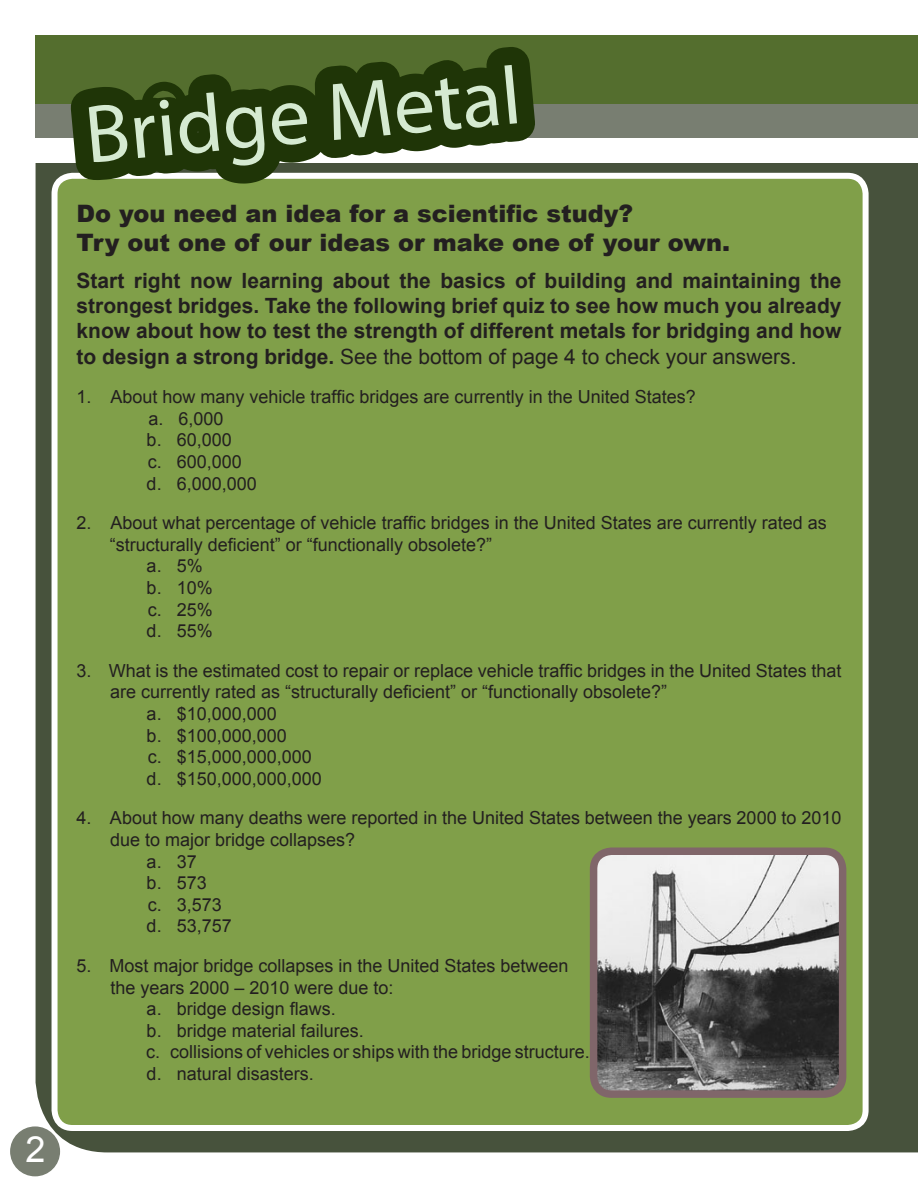
<style>
.page{position:relative;width:918px;height:1188px;background:#fff}
.page>*{position:absolute;margin:0;border:0;box-sizing:border-box;transform-origin:0 0}
.t1{font:82.5px "Myriad Pro";color:#d5ead1}
.t2{font:36px "Arial";color:#fff}
.t3{font:900 24px "Arial";color:#231f20}
.t4{font:700 21px/25.2px "Arial";color:#231f20;text-align:justify}
.t5{font:18px "Arial";color:#231f20}
.s1{font-weight:400}
</style>
<div class="page">
<div style="left:36px;top:163px;width:882px;height:989px;background:#47523c"></div>
<div style="left:35px;top:35px;width:883px;height:77px;background:#546e2e"></div>
<div style="left:55px;top:176px;width:811px;height:952px;background:#809f49;border-radius:18px"></div>
<div style="left:52px;top:173px;width:817px;height:958px;border:6px solid #fff;border-radius:18px"></div>
<img style="left:599px;top:857px;width:238px;height:232px">
<div style="left:590px;top:848px;width:256px;height:250px;border:8px solid #80666a;border-radius:18px"></div>
<div style="left:35px;top:105px;width:883px;height:33px;background:#787e71"></div>
<div style="left:11px;top:1127px;width:48px;height:49px;background:#787e71;border-radius:50%"></div>
<div style="left:10px;top:1126px;width:50px;height:50px;border:2px solid #787e71;border-radius:50%"></div>
<svg style="left:50px;top:47px;width:506px;height:154px"></svg>
<p class="t2" style="left:26px;top:1126px;width:22px">2</p>
<p class="t1" style="left:81px;top:84px;width:439px;rotate:-5deg">Bridge Metal</p>
<p class="t3" style="left:76px;top:196px;width:558px">Do you need an idea for a scientific study?</p>
<p class="t3" style="left:76px;top:225px;width:655px">Try out one of our ideas or make one of your own.</p>
<p class="t4" style="left:76px;top:269px;width:767px">Start right now learning about the basics of building and maintaining the strongest bridges. Take the following brief quiz to see how much you already know about how to test the strength of different metals for bridging and how to design a strong bridge. <span class="s1">See the bottom of page 4 to check your answers.</span></p>
<p class="t5" style="left:76px;top:385px;width:621px">1. About how many vehicle traffic bridges are currently in the United States?</p>
<p class="t5" style="left:148px;top:407px;width:77px">a. 6,000</p>
<p class="t5" style="left:147px;top:428px;width:87px">b. 60,000</p>
<p class="t5" style="left:148px;top:450px;width:96px">c. 600,000</p>
<p class="t5" style="left:147px;top:472px;width:112px">d. 6,000,000</p>
<p class="t5" style="left:76px;top:511px;width:752px">2. About what percentage of vehicle traffic bridges in the United States are currently rated as</p>
<p class="t5" style="left:110px;top:533px;width:384px">“structurally deficient” or “functionally obsolete?”</p>
<p class="t5" style="left:147px;top:554px;width:58px">a. 5%</p>
<p class="t5" style="left:147px;top:576px;width:68px">b. 10%</p>
<p class="t5" style="left:148px;top:598px;width:67px">c. 25%</p>
<p class="t5" style="left:147px;top:619px;width:68px">d. 55%</p>
<p class="t5" style="left:76px;top:659px;width:766px">3. What is the estimated cost to repair or replace vehicle traffic bridges in the United States that</p>
<p class="t5" style="left:110px;top:680px;width:559px">are currently rated as “structurally deficient” or “functionally obsolete?”</p>
<p class="t5" style="left:147px;top:702px;width:132px">a. $10,000,000</p>
<p class="t5" style="left:147px;top:724px;width:142px">b. $100,000,000</p>
<p class="t5" style="left:148px;top:745px;width:166px">c. $15,000,000,000</p>
<p class="t5" style="left:147px;top:767px;width:177px">d. $150,000,000,000</p>
<p class="t5" style="left:76px;top:806px;width:766px">4. About how many deaths were reported in the United States between the years 2000 to 2010</p>
<p class="t5" style="left:110px;top:828px;width:247px">due to major bridge collapses?</p>
<p class="t5" style="left:147px;top:850px;width:52px">a. 37</p>
<p class="t5" style="left:147px;top:871px;width:62px">b. 573</p>
<p class="t5" style="left:148px;top:893px;width:76px">c. 3,573</p>
<p class="t5" style="left:147px;top:914px;width:87px">d. 53,757</p>
<p class="t5" style="left:76px;top:954px;width:494px">5. Most major bridge collapses in the United States between</p>
<p class="t5" style="left:110px;top:976px;width:285px">the years 2000 – 2010 were due to:</p>
<p class="t5" style="left:147px;top:997px;width:191px">a. bridge design flaws.</p>
<p class="t5" style="left:147px;top:1019px;width:219px">b. bridge material failures.</p>
<p class="t5" style="left:146px;top:1040px;width:445px">c. collisions of vehicles or ships with the bridge structure.</p>
<p class="t5" style="left:147px;top:1062px;width:169px">d. natural disasters.</p>
</div>
